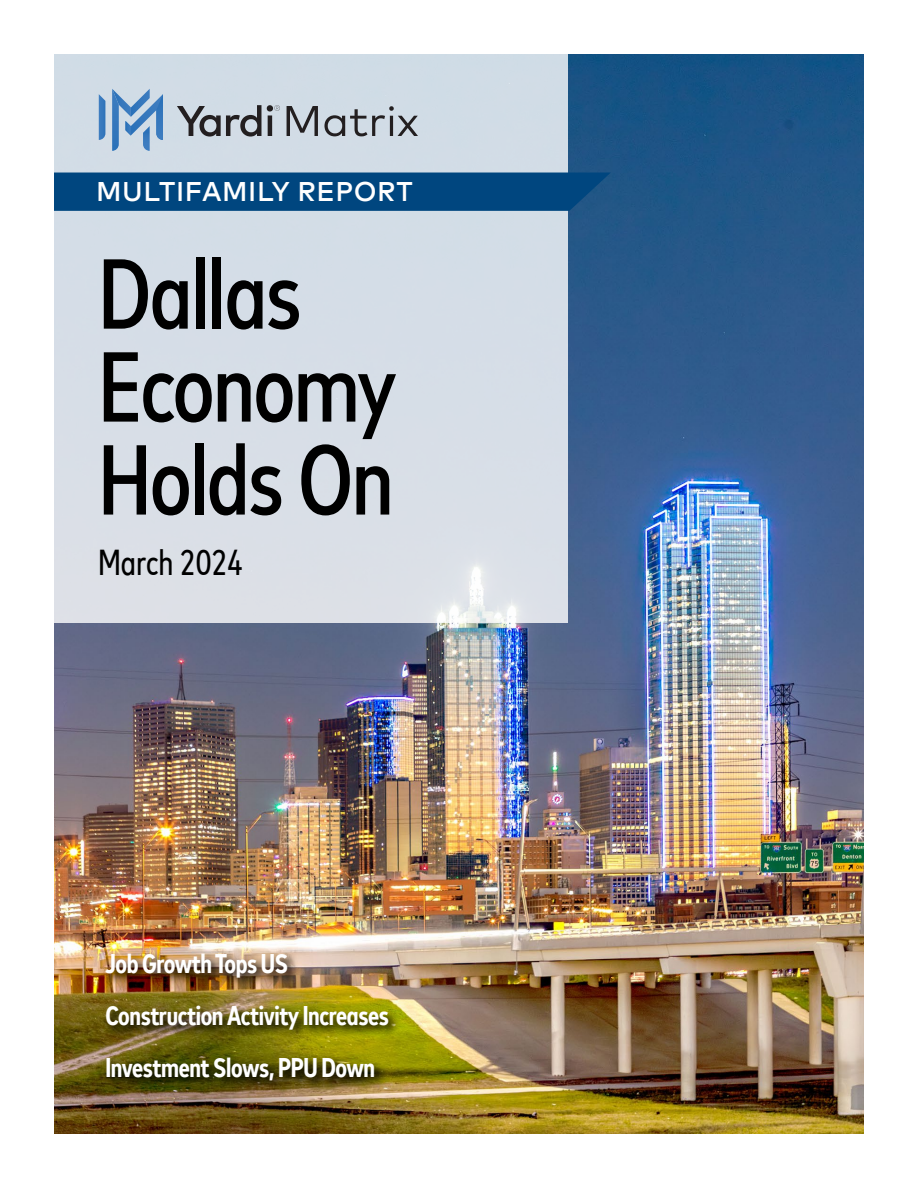
<style>
.page{position:relative;width:918px;height:1188px;background:#fff}
.page>*{position:absolute;margin:0;border:0;box-sizing:border-box;transform-origin:0 0}
.t1{font:500 condensed 99px/93px "Mark Offc Pro";letter-spacing:-.02em;color:#000}
.t2{font:condensed 36px "Mark Offc Pro";color:#000}
.t3{font:700 condensed 27px/51.8px "Mark Offc Pro";letter-spacing:-.015em;color:#fff}
.t4{font:500 27px "Mark Offc Pro";letter-spacing:.02em;color:#fff}
</style>
<div class="page">
<img style="left:54px;top:54px;width:810px;height:1080px">
<div style="left:54px;top:54px;width:513px;height:569px;background:#d6dee7"></div>
<div style="left:54px;top:173px;width:557px;height:38px;background:#00467f"></div>
<img style="left:103px;top:951px;width:298px;height:142px">
<svg style="left:177px;top:105px;width:84px;height:32px"></svg>
<svg style="left:267px;top:105px;width:13px;height:31px"></svg>
<svg style="left:287px;top:106px;width:31px;height:30px"></svg>
<svg style="left:324px;top:106px;width:94px;height:30px"></svg>
<svg style="left:99px;top:94px;width:6px;height:46px"></svg>
<svg style="left:112px;top:89px;width:51px;height:62px"></svg>
<p class="t4" style="left:96px;top:171px;width:318px">MULTIFAMILY REPORT</p>
<h1 class="t1" style="left:98px;top:240px;width:300px">Dallas<br>Economy<br>Holds On</h1>
<h2 class="t2" style="left:98px;top:536px;width:146px">March 2024</h2>
<p class="t3" style="left:105px;top:936px;width:285px">Job Growth Tops US<br>Construction Activity Increases<br>Investment Slows, PPU Down</p>
</div>
